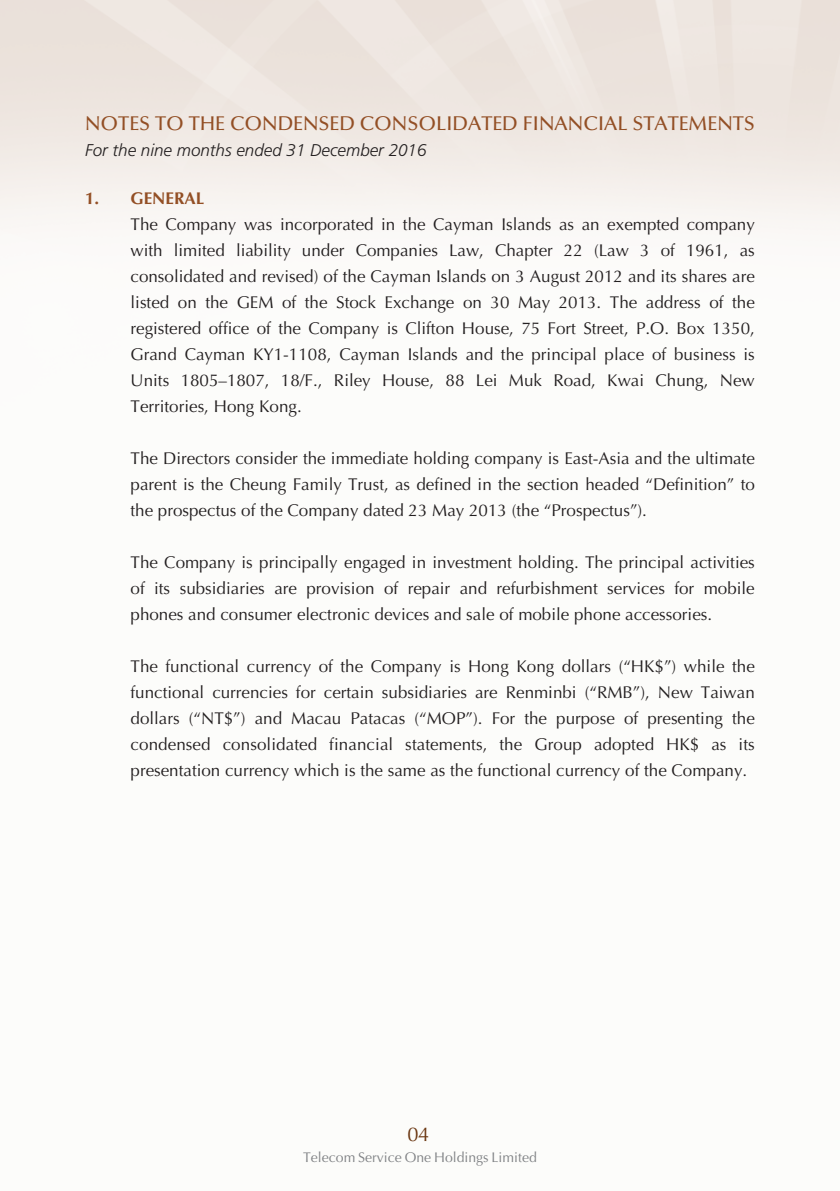
<style>
.page{position:relative;width:840px;height:1191px;background:#fff}
.page>*{position:absolute;margin:0;border:0;box-sizing:border-box;transform-origin:0 0}
.t1{font:500 20px "Optima LT Std";letter-spacing:-.005em;color:#934f25}
.t2{font:20px "Optima LT Std";color:#6b3712}
.t3{font:17px/26px "Optima LT Std";color:#231f20;text-align:justify}
.t4{font:italic 300 17px "Frutiger LT Std";color:#231f20}
.t5{font:700 17px "Optima LT Std";color:#934f25}
.t6{font:14px "Optima LT Std";color:#808285}
</style>
<div class="page">
<p class="t1" style="left:85px;top:112px;width:671px">NOTES TO THE CONDENSED CONSOLIDATED FINANCIAL STATEMENTS</p>
<p class="t4" style="left:85px;top:140px;width:343px">For the nine months ended 31 December 2016</p>
<p class="t5" style="left:85px;top:188px;width:121px">1. GENERAL</p>
<p class="t3" style="left:130px;top:211px;width:625px">The Company was incorporated in the Cayman Islands as an exempted company with limited liability under Companies Law, Chapter 22 (Law 3 of 1961, as consolidated and revised) of the Cayman Islands on 3 August 2012 and its shares are listed on the GEM of the Stock Exchange on 30 May 2013. The address of the registered office of the Company is Clifton House, 75 Fort Street, P.O. Box 1350, Grand Cayman KY1-1108, Cayman Islands and the principal place of business is Units 1805–1807, 18/F., Riley House, 88 Lei Muk Road, Kwai Chung, New Territories, Hong Kong.</p>
<p class="t3" style="left:130px;top:445px;width:625px">The Directors consider the immediate holding company is East-Asia and the ultimate parent is the Cheung Family Trust, as defined in the section headed “Definition” to the prospectus of the Company dated 23 May 2013 (the “Prospectus”).</p>
<p class="t3" style="left:130px;top:549px;width:625px">The Company is principally engaged in investment holding. The principal activities of its subsidiaries are provision of repair and refurbishment services for mobile phones and consumer electronic devices and sale of mobile phone accessories.</p>
<p class="t3" style="left:130px;top:653px;width:625px">The functional currency of the Company is Hong Kong dollars (“HK$”) while the functional currencies for certain subsidiaries are Renminbi (“RMB”), New Taiwan dollars (“NT$”) and Macau Patacas (“MOP”). For the purpose of presenting the condensed consolidated financial statements, the Group adopted HK$ as its presentation currency which is the same as the functional currency of the Company.</p>
<p class="t2" style="left:407px;top:1122px;width:23px">04</p>
<p class="t6" style="left:303px;top:1148px;width:235px">Telecom Service One Holdings Limited</p>
</div>
